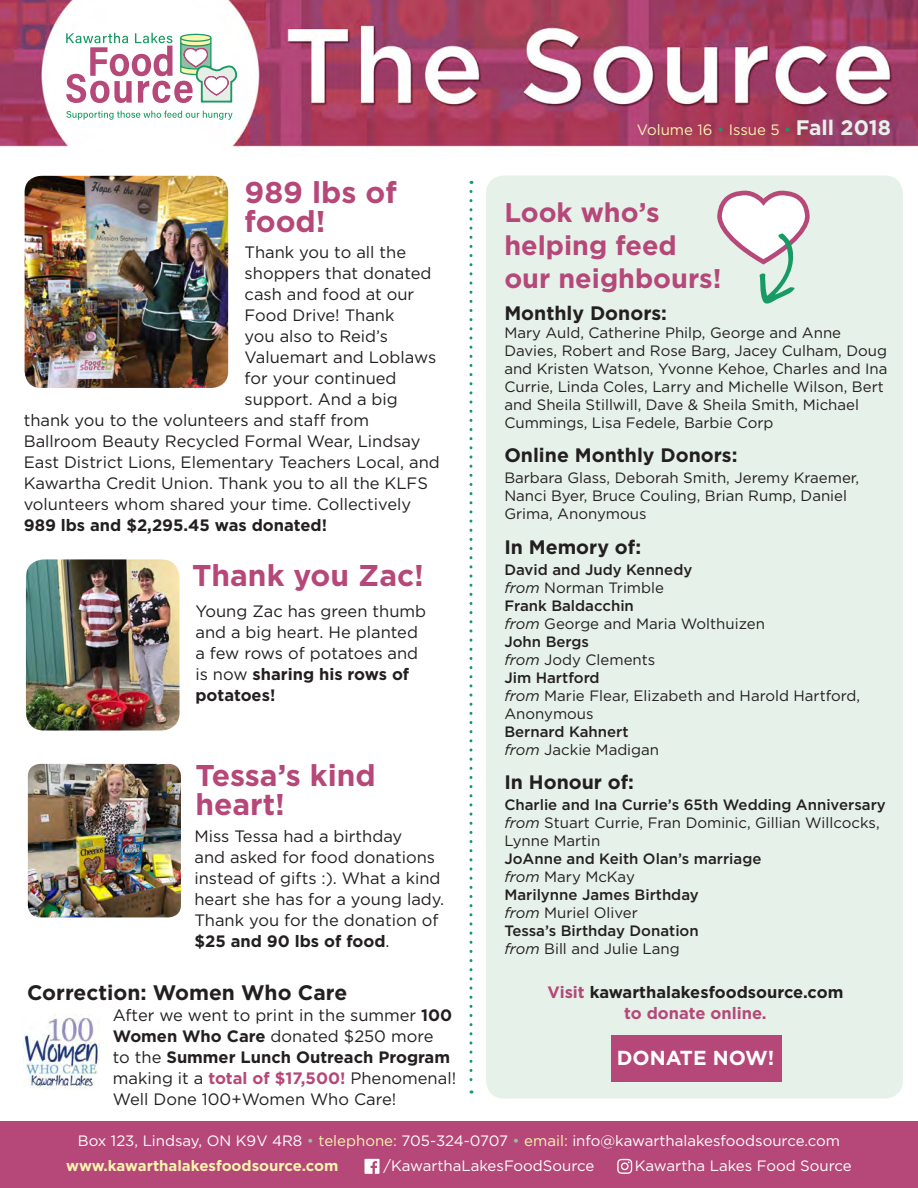
<style>
.page{position:relative;width:918px;height:1188px;background:#fff}
.page>*{position:absolute;margin:0;border:0;box-sizing:border-box;transform-origin:0 0}
.t1{font:700 30px/28.5px "Gotham";color:#b64879}
.t2{font:700 27px "Gotham";color:#b64879}
.t3{font:700 21px "Gotham";color:#231f20}
.t4{font:700 20.25px "Gotham";color:#fff}
.t5{font:700 19.5px "Gotham";color:#231f20}
.t6{font:16.5px/21px "Gotham";color:#231f20}
.t7{font:700 16.5px "Gotham";color:#231f20}
.t8{font:700 16.5px "Gotham";color:#b64879}
.t9{font:15px/18px "Gotham";color:#231f20}
.t10{font:500 15px "Gotham";color:#231f20}
.t11{font:15px/25.5px "Gotham";color:#fff}
.t12{font:15px "Gotham";color:#f8f5af}
.s1{font-weight:700}
.s2{font-weight:700;color:#b64879}
.s3{color:#179a63}
.s4{font-weight:700;font-size:21px;color:#e6f1e9}
.s5{font-style:italic}
.s6{color:#b64879}
.s7{color:#8fc2a3}
.s8{color:#f8f5af}
.s9{font-weight:700;color:#f8f5af}
</style>
<div class="page">
<div style="left:0;top:1121px;width:918px;height:67px;background:#b64879"></div>
<svg style="left:365px;top:1159px;width:15px;height:15px"></svg>
<svg style="left:617px;top:1159px;width:15px;height:15px"></svg>
<div style="left:486px;top:176px;width:417px;height:923px;background:#e6f1e9;border-radius:18px"></div>
<img style="left:0;top:0;width:918px;height:147px">
<svg style="left:470px;top:191px;width:2px;height:903px"></svg>
<svg style="left:717px;top:190px;width:93px;height:114px"></svg>
<img style="left:26px;top:559px;width:153px;height:172px">
<svg style="left:66px;top:111px;width:167px;height:9px"></svg>
<svg style="left:66px;top:33px;width:174px;height:70px"></svg>
<div style="left:611px;top:1036px;width:171px;height:46px;background:#b64879"></div>
<img style="left:26px;top:177px;width:201px;height:210px">
<div style="left:22px;top:173px;width:209px;height:218px;border:3px solid #fff;border-radius:18px"></div>
<img style="left:28px;top:764px;width:153px;height:153px">
<img style="left:24px;top:1014px;width:75px;height:76px">
<p class="t1" style="left:245px;top:178px;width:154px">989 lbs of food!</p>
<p class="t6" style="left:245px;top:242px;width:163px">Thank you to all the</p>
<p class="t6" style="left:245px;top:263px;width:188px">shoppers that donated</p>
<p class="t6" style="left:245px;top:284px;width:171px">cash and food at our</p>
<p class="t6" style="left:245px;top:305px;width:151px">Food Drive! Thank</p>
<p class="t6" style="left:245px;top:326px;width:145px">you also to Reid’s</p>
<p class="t6" style="left:245px;top:347px;width:193px">Valuemart and Loblaws</p>
<p class="t6" style="left:245px;top:368px;width:153px">for your continued</p>
<p class="t6" style="left:245px;top:389px;width:155px">support. And a big</p>
<p class="t6" style="left:24px;top:410px;width:347px">thank you to the volunteers and staff from</p>
<p class="t6" style="left:24px;top:431px;width:398px">Ballroom Beauty Recycled Formal Wear, Lindsay</p>
<p class="t6" style="left:24px;top:452px;width:418px">East District Lions, Elementary Teachers Local, and</p>
<p class="t6" style="left:24px;top:473px;width:406px">Kawartha Credit Union. Thank you to all the KLFS</p>
<p class="t6" style="left:24px;top:494px;width:389px">volunteers whom shared your time. Collectively</p>
<p class="t7" style="left:24px;top:515px;width:305px">989 lbs and $2,295.45 was donated!</p>
<p class="t1" style="left:192px;top:561px;width:233px">Thank you Zac!</p>
<p class="t6" style="left:195px;top:601px;width:232px">Young Zac has green thumb and a big heart. He planted a few rows of potatoes and is now <span class="s1">sharing his rows of potatoes!</span></p>
<p class="t1" style="left:195px;top:761px;width:182px">Tessa’s kind heart!</p>
<p class="t6" style="left:194px;top:825px;width:251px">Miss Tessa had a birthday<br>and asked for food donations instead of gifts :). What a kind heart she has for a young lady.<br>Thank you for the donation of <span class="s1">$25 and 90 lbs of food</span>.</p>
<p class="t3" style="left:27px;top:979px;width:322px">Correction: Women Who Care</p>
<p class="t6" style="left:113px;top:1004px;width:345px">After we went to print in the summer <span class="s1">100<br>Women Who Care</span> donated $250 more<br>to the <span class="s1">Summer Lunch Outreach Program </span>making it a <span class="s2">total of $17,500!</span> Phenomenal!<br>Well Done 100+Women Who Care!</p>
<p class="t12" style="left:637px;top:120px;width:256px">Volume 16 <span class="s3">•</span> Issue 5 <span class="s3">•</span> <span class="s4">Fall 2018</span></p>
<p class="t2" style="left:504px;top:195px;width:157px">Look who’s</p>
<p class="t2" style="left:504px;top:228px;width:174px">helping feed</p>
<p class="t2" style="left:504px;top:261px;width:219px">our neighbours!</p>
<p class="t5" style="left:504px;top:300px;width:164px">Monthly Donors:</p>
<p class="t9" style="left:504px;top:323px;width:385px">Mary Auld, Catherine Philp, George and Anne Davies, Robert and Rose Barg, Jacey Culham, Doug and Kristen Watson, Yvonne Kehoe, Charles and Ina Currie, Linda Coles, Larry and Michelle Wilson, Bert and Sheila Stillwill, Dave &amp; Sheila Smith, Michael Cummings, Lisa Fedele, Barbie Corp</p>
<p class="t5" style="left:504px;top:443px;width:235px">Online Monthly Donors:</p>
<p class="t9" style="left:504px;top:469px;width:356px">Barbara Glass, Deborah Smith, Jeremy Kraemer,<br>Nanci Byer, Bruce Couling, Brian Rump, Daniel<br>Grima, Anonymous</p>
<p class="t5" style="left:504px;top:534px;width:138px">In Memory of:</p>
<p class="t10" style="left:504px;top:560px;width:189px">David and Judy Kennedy</p>
<p class="t9" style="left:504px;top:578px;width:161px"><span class="s5">from</span> Norman Trimble</p>
<p class="t10" style="left:504px;top:596px;width:131px">Frank Baldacchin</p>
<p class="t9" style="left:504px;top:614px;width:262px"><span class="s5">from</span> George and Maria Wolthuizen</p>
<p class="t10" style="left:504px;top:632px;width:86px">John Bergs</p>
<p class="t9" style="left:504px;top:650px;width:153px"><span class="s5">from</span> Jody Clements</p>
<p class="t10" style="left:504px;top:668px;width:97px">Jim Hartford</p>
<p class="t9" style="left:504px;top:686px;width:357px"><span class="s5">from</span> Marie Flear, Elizabeth and Harold Hartford,<br>Anonymous</p>
<p class="t10" style="left:504px;top:722px;width:126px">Bernard Kahnert</p>
<p class="t9" style="left:504px;top:740px;width:156px"><span class="s5">from</span> Jackie Madigan</p>
<p class="t5" style="left:504px;top:770px;width:131px">In Honour of:</p>
<p class="t10" style="left:504px;top:795px;width:383px">Charlie and Ina Currie’s 65th Wedding Anniversary</p>
<p class="t9" style="left:504px;top:814px;width:377px"><span class="s5">from</span> Stuart Currie, Fran Dominic, Gillian Willcocks,<br>Lynne Martin</p>
<p class="t10" style="left:504px;top:849px;width:259px">JoAnne and Keith Olan’s marriage</p>
<p class="t9" style="left:504px;top:868px;width:132px"><span class="s5">from</span> Mary McKay</p>
<p class="t10" style="left:504px;top:885px;width:196px">Marilynne James Birthday</p>
<p class="t9" style="left:504px;top:904px;width:135px"><span class="s5">from</span> Muriel Oliver</p>
<p class="t10" style="left:504px;top:921px;width:196px">Tessa’s Birthday Donation</p>
<p class="t9" style="left:504px;top:940px;width:177px"><span class="s5">from</span> Bill and Julie Lang</p>
<p class="t7" style="left:548px;top:981px;width:297px"><span class="s6">Visit</span> kawarthalakesfoodsource.com</p>
<p class="t8" style="left:624px;top:1002px;width:144px">to donate online.</p>
<p class="t4" style="left:617px;top:1044px;width:159px">DONATE NOW!</p>
<p class="t11" style="left:66px;top:1128px;width:775px;text-indent:12px">Box 123, Lindsay, ON K9V 4R8 <span class="s7">•</span> <span class="s8">telephone:</span> 705-324-0707 <span class="s7">•</span> <span class="s8">email:</span> info@kawarthalakesfoodsource.com <span class="s9">www.kawarthalakesfoodsource.com</span></p>
<p class="t11" style="left:384px;top:1153px;width:212px">/KawarthaLakesFoodSource</p>
<p class="t11" style="left:635px;top:1153px;width:218px">Kawartha Lakes Food Source</p>
</div>
